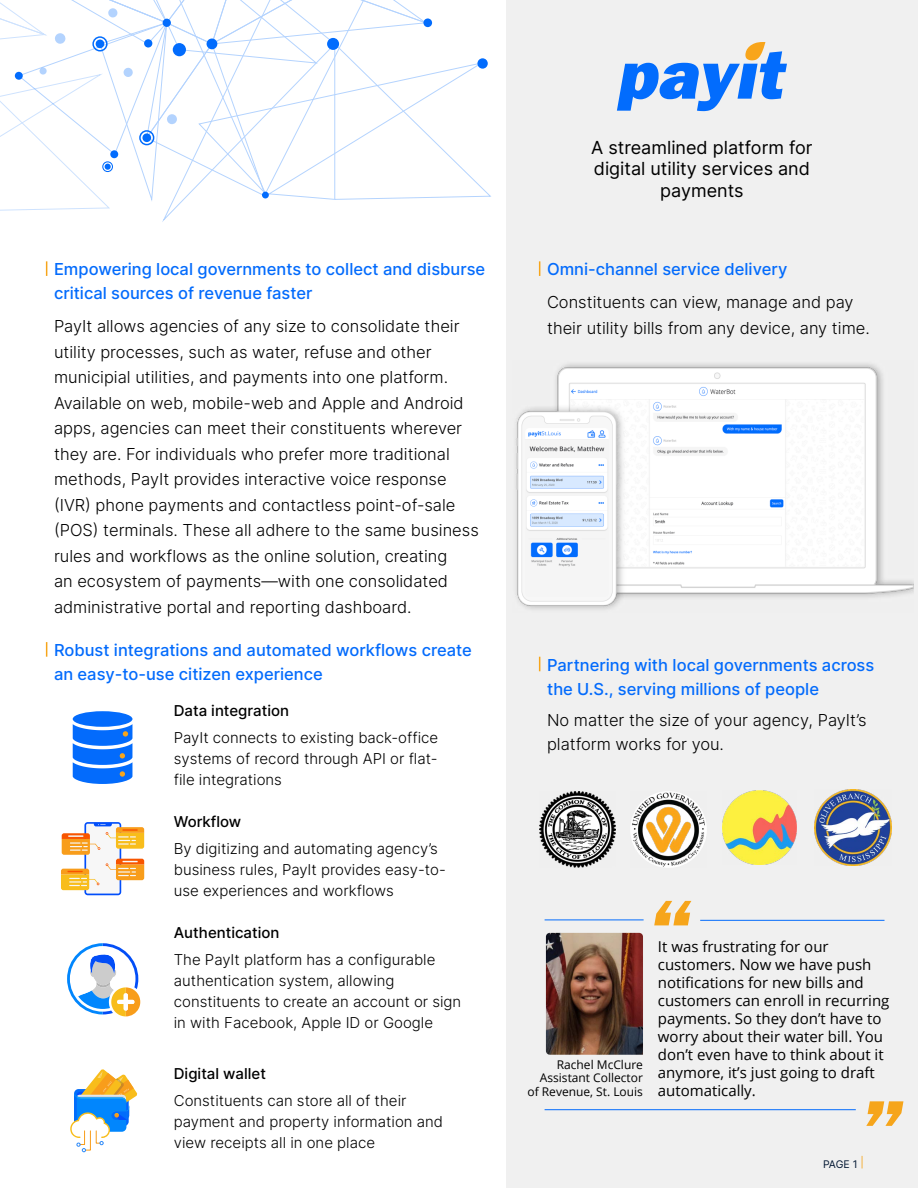
<style>
.page{position:relative;width:918px;height:1188px;background:#fff}
.page>*{position:absolute;margin:0;border:0;box-sizing:border-box;transform-origin:0 0}
.t1{font:italic 800 77.7px "Tee Franklin";color:#f6a51b}
.t2{font:18px/21.6px "Inter";color:#000;text-align:center}
.t3{font:300 16.5px/25.5px "Inter";color:#000}
.t4{font:500 16.5px/24px "Inter";color:#036bfc}
.t5{font:300 15px/21px "Inter";color:#000}
.t6{font:15px/18px "Open Sans";color:#000}
.t7{font:500 15px "Inter";color:#000}
.t8{font:12px "Open Sans";color:#000}
.t9{font:10.5px "Inter";color:#051934}
.s1{color:#f6a51b}
</style>
<div class="page">
<div style="left:507px;top:0;width:411px;height:1188px;background:#f0f0f0"></div>
<svg style="left:0;top:0;width:491px;height:222px"></svg>
<svg style="left:617px;top:42px;width:170px;height:69px"></svg>
<svg style="left:46px;top:261px;width:1px;height:15px"></svg>
<svg style="left:539px;top:261px;width:1px;height:15px"></svg>
<svg style="left:539px;top:657px;width:1px;height:14px"></svg>
<svg style="left:46px;top:642px;width:1px;height:15px"></svg>
<svg style="left:73px;top:711px;width:59px;height:73px"></svg>
<svg style="left:61px;top:822px;width:83px;height:73px"></svg>
<svg style="left:67px;top:943px;width:73px;height:73px"></svg>
<svg style="left:70px;top:1069px;width:67px;height:83px"></svg>
<hr style="left:545px;top:1109px;width:311px;height:1px;background:#036bfc">
<hr style="left:545px;top:920px;width:99px;height:1px;background:#036bfc">
<hr style="left:700px;top:920px;width:185px;height:1px;background:#036bfc">
<img style="left:546px;top:933px;width:97px;height:122px">
<img style="left:515px;top:363px;width:398px;height:247px">
<img style="left:540px;top:791px;width:75px;height:77px">
<img style="left:630px;top:791px;width:77px;height:77px">
<img style="left:722px;top:790px;width:75px;height:74px">
<img style="left:814px;top:789px;width:78px;height:77px">
<p class="t4" style="left:54px;top:257px;width:433px">Empowering local governments to collect and disburse critical sources of revenue faster</p>
<p class="t3" style="left:54px;top:313px;width:426px">PayIt allows agencies of any size to consolidate their utility processes, such as water, refuse and other municipial utilities, and payments into one platform.<br>Available on web, mobile-web and Apple and Android apps, agencies can meet their constituents wherever they are. For individuals who prefer more traditional methods, PayIt provides interactive voice response (IVR) phone payments and contactless point-of-sale (POS) terminals. These all adhere to the same business rules and workflows as the online solution, creating<br>an ecosystem of payments—with one consolidated administrative portal and reporting dashboard.</p>
<p class="t4" style="left:54px;top:638px;width:419px">Robust integrations and automated workflows create an easy-to-use citizen experience</p>
<p class="t7" style="left:174px;top:700px;width:117px">Data integration</p>
<p class="t5" style="left:174px;top:727px;width:266px;text-align:justify">PayIt connects to existing back-office systems of record through API or flat&shy;file integrations</p>
<p class="t7" style="left:174px;top:811px;width:69px">Workflow</p>
<p class="t5" style="left:174px;top:838px;width:274px">By digitizing and automating agency’s business rules, PayIt provides easy-to&shy;use experiences and workflows</p>
<p class="t7" style="left:174px;top:922px;width:107px">Authentication</p>
<p class="t5" style="left:174px;top:949px;width:289px">The PayIt platform has a configurable authentication system, allowing constituents to create an account or sign in with Facebook, Apple ID or Google</p>
<p class="t7" style="left:174px;top:1063px;width:94px">Digital wallet</p>
<p class="t5" style="left:174px;top:1090px;width:271px">Constituents can store all of their payment and property information and view receipts all in one place</p>
<p class="t2" style="left:591px;top:136px;width:223px">A streamlined platform for digital utility services and payments</p>
<p class="t4" style="left:547px;top:257px;width:242px">Omni-channel service delivery</p>
<p class="t3" style="left:547px;top:289px;width:324px">Constituents can view, manage and pay their utility bills from any device, any time.</p>
<p class="t4" style="left:547px;top:652px;width:329px">Partnering with local governments across the U.S., serving millions of people</p>
<p class="t3" style="left:547px;top:708px;width:321px;line-height:24px">No matter the size of your agency, PayIt’s platform works for you.</p>
<p class="t8" style="left:557px;top:1056px;width:88px">Rachel McClure</p>
<p class="t8" style="left:540px;top:1070px;width:105px">Assistant Collector</p>
<p class="t8" style="left:527px;top:1083px;width:117px">of Revenue, St. Louis</p>
<h1 class="t1" style="left:651px;top:881px;width:41px">“</h1>
<p class="t6" style="left:658px;top:937px;width:233px">It was frustrating for our customers. Now we have push notifications for new bills and customers can enroll in recurring payments. So they don’t have to worry about their water bill. You don’t even have to think about it anymore, it’s just going to draft automatically.</p>
<h1 class="t1" style="left:907px;top:1146px;width:41px;rotate:-180deg">“</h1>
<p class="t9" style="left:823px;top:1156px;width:42px">PAGE 1 <span class="s1">|</span></p>
</div>
